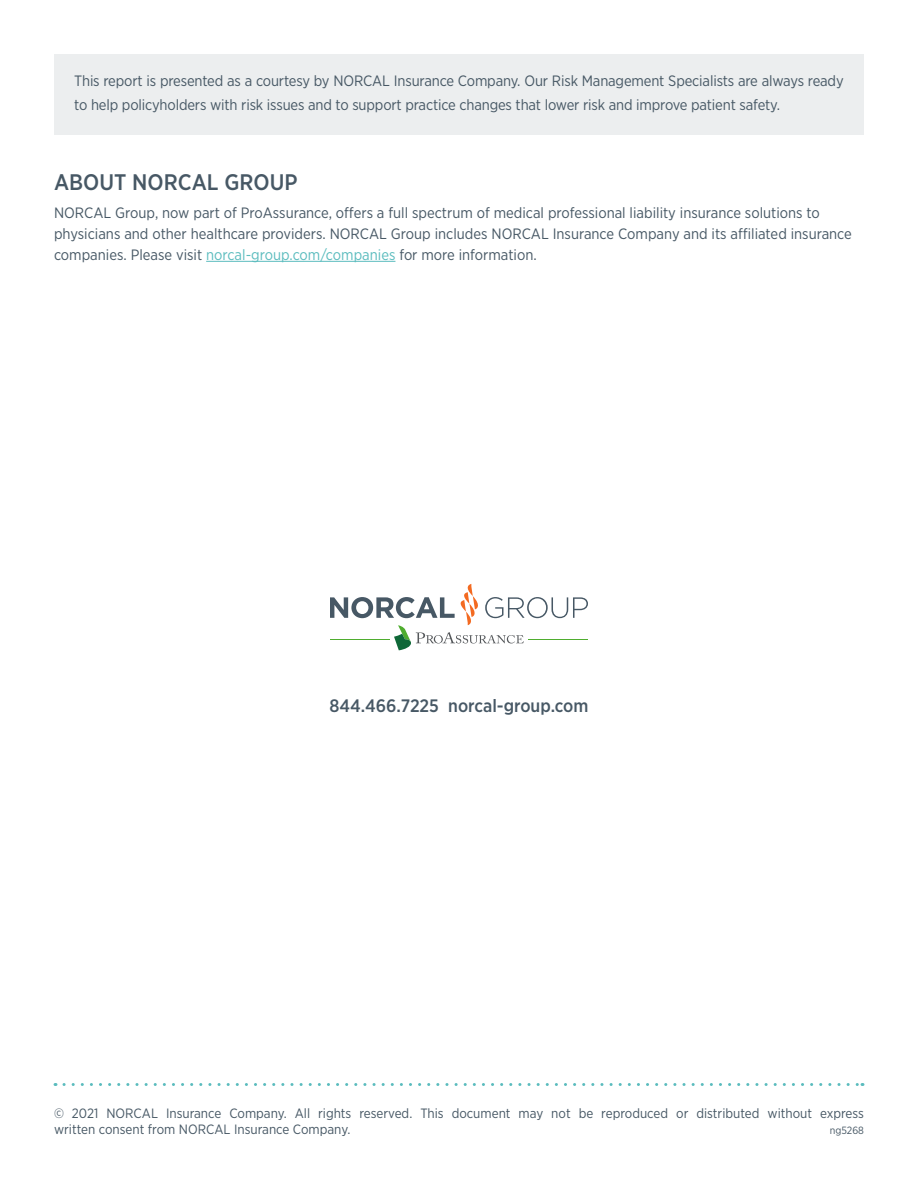
<style>
.page{position:relative;width:918px;height:1188px;background:#fff}
.page>*{position:absolute;margin:0;border:0;box-sizing:border-box;transform-origin:0 0}
.t1{font:500 22.5px "Gotham Narrow";color:#475865}
.t2{font:500 18px "Gotham Narrow";color:#475865}
.t3{font:15px/21px "Gotham Narrow";letter-spacing:-.01em;color:#475865}
.t4{font:13.5px/16.2px "Gotham Narrow";color:#475865}
.t5{font:10.5px "Gotham Narrow";color:#475865}
.s1{color:#5bbcbe}
</style>
<div class="page">
<svg style="left:64px;top:1083px;width:799px;height:3px"></svg>
<svg style="left:330px;top:584px;width:258px;height:66px"></svg>
<hr style="left:529px;top:639px;width:59px;height:1px;background:#4fad2f">
<hr style="left:330px;top:639px;width:59px;height:1px;background:#4fad2f">
<hr style="left:206px;top:261px;width:189px;height:1px;background:#5bbcbe">
<div style="left:54px;top:54px;width:810px;height:81px;background:#eceeef"></div>
<p class="t3" style="left:74px;top:69px;width:771px;line-height:24px">This report is presented as a courtesy by NORCAL Insurance Company. Our Risk Management Specialists are always ready to help policyholders with risk issues and to support practice changes that lower risk and improve patient safety.</p>
<p class="t1" style="left:54px;top:168px;width:245px">ABOUT NORCAL GROUP</p>
<p class="t3" style="left:54px;top:202px;width:799px">NORCAL Group, now part of ProAssurance, offers a full spectrum of medical professional liability insurance solutions to physicians and other healthcare providers. NORCAL Group includes NORCAL Insurance Company and its affiliated insurance companies. Please visit <span class="s1">norcal-group.com/companies</span> for more information.</p>
<p class="t2" style="left:329px;top:694px;width:261px">844.466.7225 norcal-group.com</p>
<p class="t4" style="left:54px;top:1105px;width:812px">© 2021 NORCAL Insurance Company. All rights reserved. This document may not be reproduced or distributed without express written consent from NORCAL Insurance Company.</p>
<p class="t5" style="left:830px;top:1124px;width:36px">ng5268</p>
</div>
